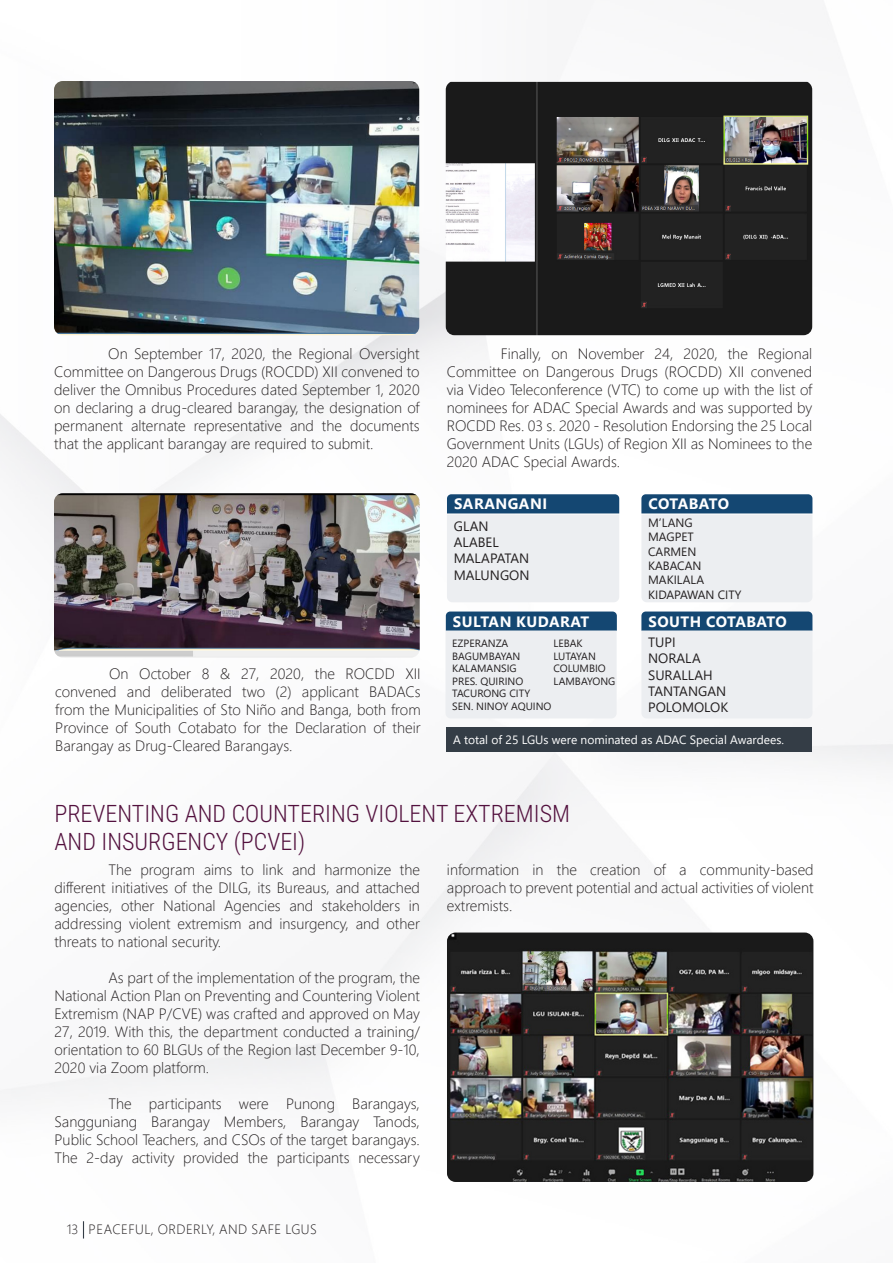
<style>
.page{position:relative;width:893px;height:1263px;background:#fff}
.page>*{position:absolute;margin:0;border:0;box-sizing:border-box;transform-origin:0 0}
._00_Title_Roboto{font:300 24px "Roboto Condensed";color:#53113e}
.Body_10{font:300 15px/18px "Segoe UI";color:#231f20;text-align:justify}
.t1{font:700 15px "Segoe UI";letter-spacing:.035em;color:#fff}
.t2{font:700 15px "Segoe UI";color:#fff}
.t3{font:13.5px "Segoe UI";color:#231f20}
.t4{font:300 13.5px "Segoe UI";letter-spacing:.035em;color:#231f20}
.t5{font:12px "Segoe UI";color:#fff}
.t6{font:12px "Segoe UI";color:#231f20}
.t7{font:10.5px "Segoe UI";color:#231f20}
.t8{font:10.5px "Segoe UI";letter-spacing:-.045em;color:#231f20}
</style>
<div class="page">
<img style="left:0;top:81px;width:893px;height:1158px">
<img style="left:54px;top:81px;width:365px;height:254px">
<img style="left:446px;top:82px;width:366px;height:253px">
<img style="left:54px;top:493px;width:366px;height:164px">
<svg style="left:447px;top:494px;width:172px;height:108px;background:#c5d0da"></svg>
<svg style="left:641px;top:611px;width:171px;height:107px;background:#c5d0da"></svg>
<svg style="left:641px;top:494px;width:171px;height:108px;background:#c6d0da"></svg>
<svg style="left:445px;top:611px;width:172px;height:107px;background:#c6d1db"></svg>
<div style="left:446px;top:727px;width:366px;height:24px;background:#343d46"></div>
<img style="left:447px;top:932px;width:366px;height:250px">
<svg style="left:83px;top:1221px;width:1px;height:17px"></svg>
<p class="Body_10" style="left:54px;top:343px;width:367px;text-indent:54px">On September 17, 2020, the Regional Oversight Committee on Dangerous Drugs (ROCDD) XII convened to deliver the Omnibus Procedures dated September 1, 2020 on declaring a drug-cleared barangay, the designation of permanent alternate representative and the documents that the applicant barangay are required to submit.</p>
<p class="Body_10" style="left:55px;top:663px;width:367px;text-indent:54px">On October 8 &amp; 27, 2020, the ROCDD XII convened and deliberated two (2) applicant BADACs from the Municipalities of Sto Niño and Banga, both from Province of South Cotabato for the Declaration of their Barangay as Drug-Cleared Barangays.</p>
<p class="Body_10" style="left:447px;top:343px;width:367px;text-indent:54px">Finally, on November 24, 2020, the Regional Committee on Dangerous Drugs (ROCDD) XII convened via Video Teleconference (VTC) to come up with the list of nominees for ADAC Special Awards and was supported by ROCDD Res. 03 s. 2020 - Resolution Endorsing the 25 Local Government Units (LGUs) of Region XII as Nominees to the 2020 ADAC Special Awards.</p>
<p class="t1" style="left:454px;top:490px;width:95px">SARANGANI</p>
<p class="t2" style="left:648px;top:490px;width:82px">COTABATO</p>
<p class="t6" style="left:648px;top:511px;width:46px">M’LANG</p>
<p class="t6" style="left:648px;top:526px;width:47px">MAGPET</p>
<p class="t6" style="left:648px;top:540px;width:50px">CARMEN</p>
<p class="t6" style="left:648px;top:554px;width:55px">KABACAN</p>
<p class="t6" style="left:648px;top:569px;width:58px">MAKILALA</p>
<p class="t6" style="left:648px;top:583px;width:95px">KIDAPAWAN CITY</p>
<p class="t3" style="left:454px;top:513px;width:36px">GLAN</p>
<p class="t3" style="left:454px;top:530px;width:47px">ALABEL</p>
<p class="t3" style="left:454px;top:546px;width:77px">MALAPATAN</p>
<p class="t3" style="left:454px;top:562px;width:77px">MALUNGON</p>
<p class="t1" style="left:453px;top:607px;width:138px">SULTAN KUDARAT</p>
<p class="t7" style="left:452px;top:633px;width:58px">EZPERANZA</p>
<p class="t7" style="left:553px;top:633px;width:31px">LEBAK</p>
<p class="t7" style="left:452px;top:646px;width:70px">BAGUMBAYAN</p>
<p class="t8" style="left:553px;top:646px;width:44px">LUTAYAN</p>
<p class="t7" style="left:452px;top:658px;width:66px">KALAMANSIG</p>
<p class="t7" style="left:553px;top:658px;width:54px">COLUMBIO</p>
<p class="t7" style="left:452px;top:671px;width:72px">PRES. QUIRINO</p>
<p class="t7" style="left:553px;top:671px;width:63px">LAMBAYONG</p>
<p class="t7" style="left:452px;top:684px;width:79px">TACURONG CITY</p>
<p class="t7" style="left:452px;top:696px;width:101px">SEN. NINOY AQUINO</p>
<p class="t5" style="left:453px;top:728px;width:333px">A total of 25 LGUs were nominated as ADAC Special Awardees.</p>
<p class="t1" style="left:648px;top:607px;width:140px">SOUTH COTABATO</p>
<p class="t3" style="left:648px;top:630px;width:29px">TUPI</p>
<p class="t3" style="left:648px;top:646px;width:54px">NORALA</p>
<p class="t3" style="left:648px;top:662px;width:66px">SURALLAH</p>
<p class="t3" style="left:648px;top:678px;width:79px">TANTANGAN</p>
<p class="t3" style="left:648px;top:694px;width:82px">POLOMOLOK</p>
<p class="_00_Title_Roboto" style="left:54px;top:796px;width:517px">PREVENTING AND COUNTERING VIOLENT EXTREMISM</p>
<p class="_00_Title_Roboto" style="left:54px;top:825px;width:252px">AND INSURGENCY (PCVEI)</p>
<p class="Body_10" style="left:54px;top:860px;width:367px;text-indent:54px">The program aims to link and harmonize the different initiatives of the DILG, its Bureaus, and attached agencies, other National Agencies and stakeholders in addressing violent extremism and insurgency, and other threats to national security.</p>
<p class="Body_10" style="left:54px;top:968px;width:367px;text-indent:54px">As part of the implementation of the program, the National Action Plan on Preventing and Countering Violent Extremism (NAP P/CVE) was crafted and approved on May 27, 2019. With this, the department conducted a training/ orientation to 60 BLGUs of the Region last December 9-10, 2020 via Zoom platform.</p>
<p class="Body_10" style="left:54px;top:1094px;width:367px;text-indent:54px">The participants were Punong Barangays, Sangguniang Barangay Members, Barangay Tanods, Public School Teachers, and CSOs of the target barangays.<br>The 2-day activity provided the participants necessary</p>
<p class="t4" style="left:67px;top:1217px;width:251px">13 PEACEFUL, ORDERLY, AND SAFE LGUS</p>
<p class="Body_10" style="left:447px;top:860px;width:368px">information in the creation of a community-based approach to prevent potential and actual activities of violent extremists.</p>
</div>
